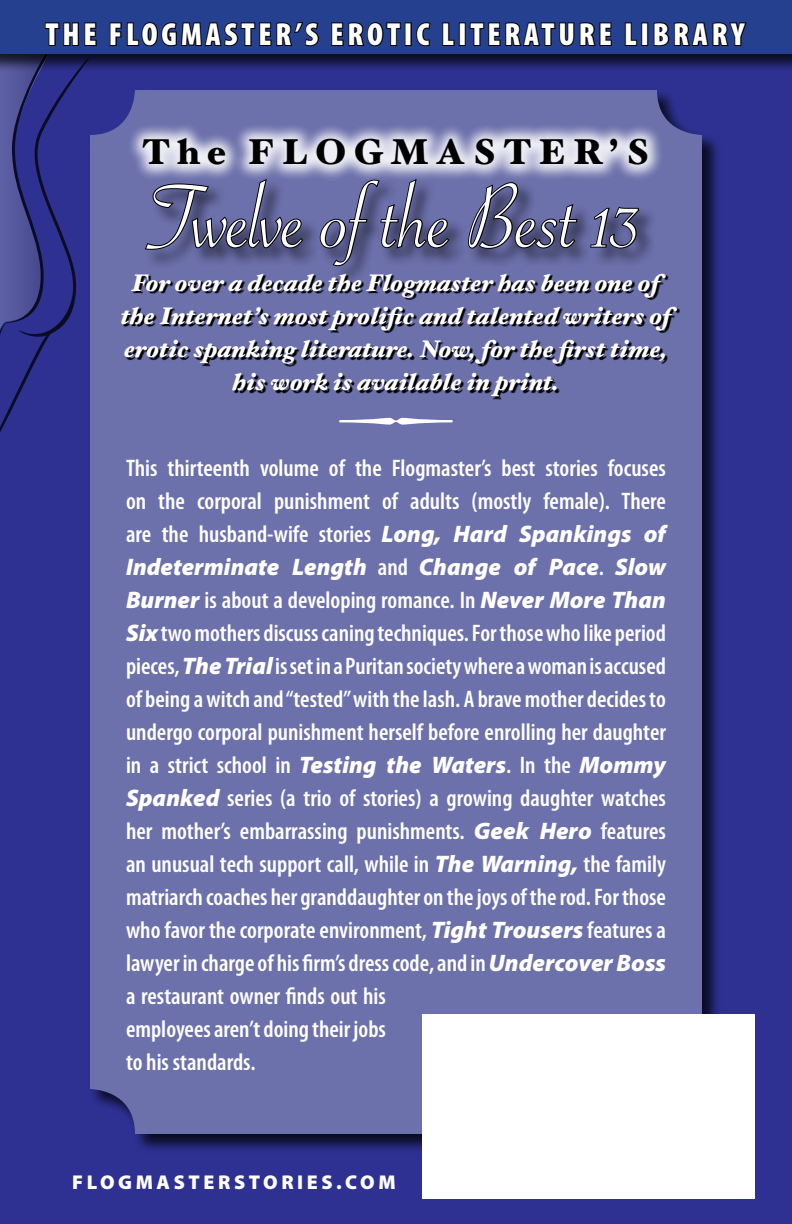
<style>
.page{position:relative;width:792px;height:1224px;background:#2e3192}
.page>*{position:absolute;margin:0;border:0;box-sizing:border-box;transform-origin:0 0}
.t1{font:96px "Savoye Let Plain";color:#fff}
.t2{font:900 36px "Hoefler Text";letter-spacing:.2em;color:#000}
.t3{font:900 condensed 32px "Myriad Pro";letter-spacing:.12em;color:#fff}
.t4{font:600 condensed 24px/33px "Myriad Pro";color:#fff}
.t5{font:italic 900 24px/33px "Hoefler Text";color:#fff;text-align:center}
.t6{font:900 20px "Myriad Pro";letter-spacing:.18em;color:#fff}
.s1{font-weight:900;font-style:italic;font-stretch:normal}
</style>
<div class="page">
<div style="left:89px;top:89px;width:639px;height:1071px;background:#000;opacity:.75"></div>
<div style="left:90px;top:90px;width:612px;height:1044px;background:#6c70ab;border-radius:45px"></div>
<div style="left:143px;top:177px;width:649px;height:164px;background:#000;opacity:.65"></div>
<svg style="left:467px;top:241px;width:112px;height:9px"></svg>
<svg style="left:589px;top:241px;width:51px;height:9px"></svg>
<svg style="left:123px;top:275px;width:631px;height:151px"></svg>
<div style="left:124px;top:120px;width:659px;height:121px;background:#fff;opacity:.9"></div>
<div style="left:0;top:0;width:792px;height:83px;background:#000;opacity:.75"></div>
<div style="left:0;top:0;width:792px;height:54px;background:#25408f"></div>
<svg style="left:0;top:22px;width:98px;height:482px"></svg>
<svg style="left:109px;top:22px;width:347px;height:255px"></svg>
<div style="left:459px;top:22px;width:7px;height:24px;border:2px solid #000"></div>
<svg style="left:469px;top:22px;width:143px;height:25px"></svg>
<svg style="left:624px;top:22px;width:13px;height:24px"></svg>
<div style="left:641px;top:22px;width:7px;height:24px;border:2px solid #000"></div>
<svg style="left:652px;top:22px;width:96px;height:43px"></svg>
<div style="left:422px;top:1014px;width:332px;height:185px;background:#fff"></div>
<svg style="left:339px;top:417px;width:114px;height:8px"></svg>
<h3 class="t3" style="left:46px;top:14px;width:18px">THE</h3>
<h3 class="t3" style="left:109px;top:14px;width:637px">FLOGMASTER’S EROTIC LITERATURE LIBRARY</h3>
<h2 class="t2" style="left:142px;top:131px;width:503px">THE FLOGMAST ER’S</h2>
<h1 class="t1" style="left:149px;top:153px;width:494px">Twelve of the Best 13</h1>
<p class="t5" style="left:121px;top:266px;width:564px">For over a decade the Flogmaster has been one of the Internet’s most prolific and talented writers of erotic spanking literature. Now, for the first time, his work is available in print.</p>
<p class="t4" style="left:126px;top:451px;width:542px">This thirteenth volume of the Flogmaster’s best stories focuses on the corporal punishment of adults (mostly female). There are the husband-wife stories <span class="s1">Long, Hard Spankings of Indeterminate Length</span> and <span class="s1">Change of Pace</span>. <span class="s1">Slow Burner</span> is about a developing romance. In <span class="s1">Never More Than Six</span> two mothers discuss caning techniques. For those who like period pieces, <span class="s1">The Trial</span> is set in a Puritan society where a woman is accused of being a witch and “tested” with the lash. A brave mother decides to undergo corporal punishment herself before enrolling her daughter in a strict school in <span class="s1">Testing the Waters</span>. In the <span class="s1">Mommy Spanked</span> series (a trio of stories) a growing daughter watches her mother’s embarrassing punishments. <span class="s1">Geek Hero</span> features an unusual tech support call, while in <span class="s1">The Warning,</span> the family matriarch coaches her granddaughter on the joys of the rod. For those who favor the corporate environment, <span class="s1">Tight Trousers</span> features a lawyer in charge of his firm’s dress code, and in <span class="s1">Undercover Boss </span>a restaurant owner finds out his<br>employees aren’t doing their jobs<br>to his standards.</p>
<p class="t6" style="left:72px;top:1169px;width:325px">FLOGMASTERSTORIES.COM</p>
</div>
